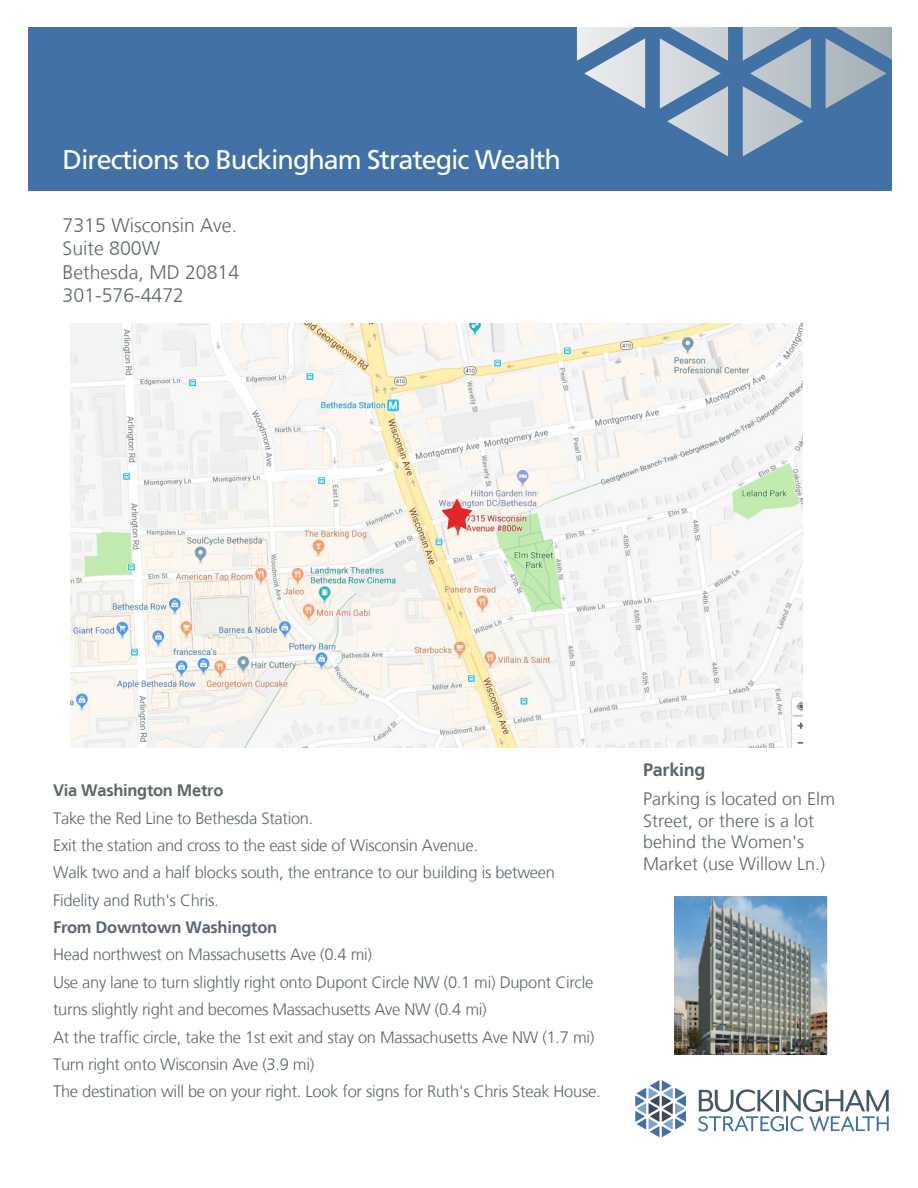
<style>
.page{position:relative;width:918px;height:1188px;background:#fff}
.page>*{position:absolute;margin:0;border:0;box-sizing:border-box;transform-origin:0 0}
.t1{font:27px "Frutiger";letter-spacing:-.04em;color:#fff}
.t2{font:300 19.5px/23.4px "Frutiger LT";color:#5c6670}
.t3{font:300 19.5px "Frutiger LT45";color:#5c6670}
.t4{font:300 18px/21.6px "Frutiger LT";color:#5c6670}
.t5{font:300 18px/29.1px "Frutiger LT45";color:#5c6670}
.t6{font:300 16.5px/27.3px "Frutiger LT";letter-spacing:-.02em;color:#5c6670}
.t7{font:700 16.5px "Frutiger LT";letter-spacing:-.02em;color:#5c6670}
.s1{font-family:"Frutiger LT45"}
.s2{font-family:"Frutiger LT"}
.s3{font-weight:700}
.s4{font-style:inherit}
</style>
<div class="page">
<img style="left:71px;top:324px;width:732px;height:424px">
<svg style="left:635px;top:1080px;width:51px;height:57px"></svg>
<svg style="left:698px;top:1089px;width:191px;height:42px"></svg>
<div style="left:28px;top:27px;width:864px;height:163px;background:#4271a5"></div>
<svg style="left:577px;top:27px;width:315px;height:129px"></svg>
<img style="left:674px;top:896px;width:153px;height:158px">
<img style="left:441px;top:497px;width:33px;height:33px">
<h1 class="t1" style="left:63px;top:144px;width:500px">Directions to Buckingham Strategic Wealth</h1>
<p class="t2" style="left:63px;top:214px;width:176px">7315 Wisconsin Ave<span class="s1">.</span></p>
<p class="t3" style="left:63px;top:237px;width:99px">Suite <span class="s2">800W</span></p>
<p class="t2" style="left:63px;top:260px;width:178px">Bethesda<span class="s1">,</span> MD 20814<br>301<span class="s1">-</span>576<span class="s1">-</span>4472</p>
<p class="t7" style="left:53px;top:781px;width:172px">Via Washington Metro</p>
<p class="t6" style="left:53px;top:804px;width:549px">Take the Red Line to Bethesda Station.<br>Exit the station and cross to the east side of Wisconsin Avenue.<br>Walk two and a half blocks south, the entrance to our building is between Fidelity and Ruth's Chris.<br><span class="s1">From</span> <span class="s3">Downtown Washington<br></span>Head northwest on Massachusetts Ave (0.4 mi)<br>Use any lane to turn slightly right onto Dupont Circle NW (0.1 mi) Dupont Circle turns slightly right and becomes Massachusetts Ave NW (0.4 mi)<br>At the traffic circle, take the 1st exit and stay on Massachusetts Ave NW (1.7 mi)<br>Turn right onto Wisconsin Ave (3.9 mi)<br>The destination will be on your right. Look for signs for Ruth's Chris Steak House.</p>
<p class="t5" style="left:643px;top:755px;width:194px"><span class="s4">Parking<br></span><span class="s2">P</span>arking is located <span class="s2">on Elm</span></p>
<p class="t4" style="left:643px;top:810px;width:184px">Street, or there is a lot behind the Women's<br>Market (use Willow Ln.)</p>
</div>
